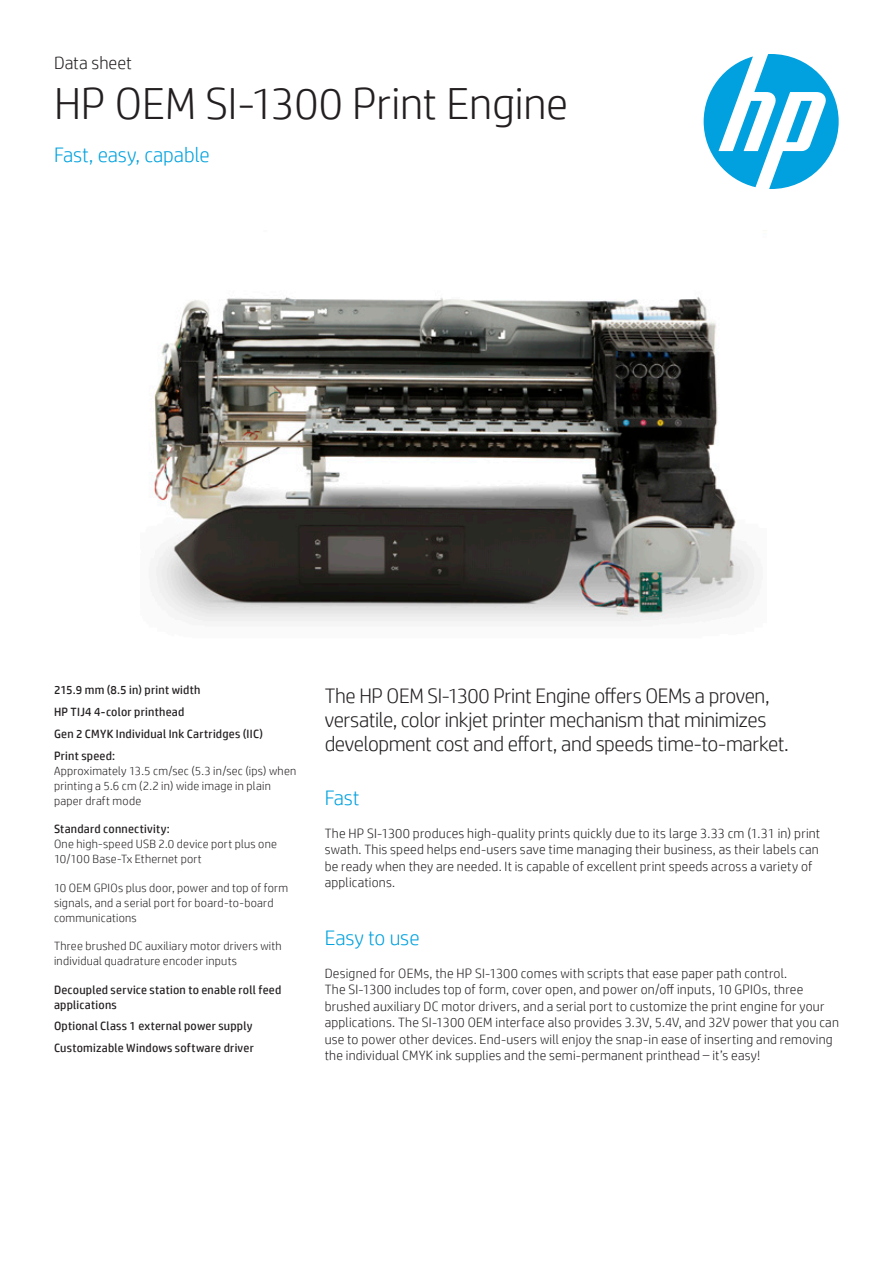
<style>
.page{position:relative;width:893px;height:1263px;background:#fff}
.page>*{position:absolute;margin:0;border:0;box-sizing:border-box;transform-origin:0 0}
.t1{font:300 45px "HP Simplified";letter-spacing:-.005em;color:#231f20}
.t2{font:300 21px/24px "HP Simplified";letter-spacing:-.02em;color:#231f20}
.t3{font:300 21px "HP Simplified";letter-spacing:-.005em;color:#00a1de}
.t4{font:300 18px "HP Simplified";color:#231f20}
.t5{font:300 13.5px/16.5px "HP Simplified";letter-spacing:.015em;color:#231f20}
.t6{font:300 12px/15px "HP Simplified";letter-spacing:.02em;color:#231f20}
.t7{font:12px/21.8px "HP Simplified";letter-spacing:.02em;color:#231f20}
</style>
<div class="page">
<svg style="left:704px;top:54px;width:135px;height:135px"></svg>
<img style="left:150px;top:297px;width:605px;height:325px">
<h3 class="t4" style="left:54px;top:51px;width:79px">Data sheet</h3>
<h1 class="t1" style="left:54px;top:74px;width:516px">HP OEM SI-1300 Print Engine</h1>
<h2 class="t3" style="left:54px;top:141px;width:157px">Fast, easy, capable</h2>
<p class="t7" style="left:54px;top:679px;width:211px">215.9 mm (8.5 in) print width<br>HP TIJ4 4-color printhead<br>Gen 2 CMYK Individual Ink Cartridges (IIC)<br>Print speed:</p>
<p class="t6" style="left:54px;top:763px;width:244px">Approximately 13.5 cm/sec (5.3 in/sec (ips) when printing a 5.6 cm (2.2 in) wide image in plain paper draft mode</p>
<p class="t7" style="left:54px;top:818px;width:117px">Standard connectivity:</p>
<p class="t6" style="left:54px;top:836px;width:224px">One high-speed USB 2.0 device port plus one<br>10/100 Base-Tx Ethernet port</p>
<p class="t6" style="left:54px;top:880px;width:236px">10 OEM GPIOs plus door, power and top of form signals, and a serial port for board-to-board communications</p>
<p class="t6" style="left:54px;top:938px;width:229px">Three brushed DC auxiliary motor drivers with individual quadrature encoder inputs</p>
<p class="t7" style="left:54px;top:982px;width:229px;line-height:15px">Decoupled service station to enable roll feed applications</p>
<p class="t7" style="left:54px;top:1015px;width:201px">Optional Class 1 external power supply<br>Customizable Windows software driver</p>
<h2 class="t2" style="left:325px;top:683px;width:466px">The HP OEM SI-1300 Print Engine offers OEMs a proven, versatile, color inkjet printer mechanism that minimizes development cost and effort, and speeds time-to-market.</h2>
<h2 class="t3" style="left:325px;top:784px;width:36px">Fast</h2>
<p class="t5" style="left:325px;top:824px;width:497px">The HP SI-1300 produces high-quality prints quickly due to its large 3.33 cm (1.31 in) print swath. This speed helps end-users save time managing their business, as their labels can be ready when they are needed. It is capable of excellent print speeds across a variety of applications.</p>
<h2 class="t3" style="left:325px;top:924px;width:96px">Easy to use</h2>
<p class="t5" style="left:325px;top:964px;width:516px">Designed for OEMs, the HP SI-1300 comes with scripts that ease paper path control.<br>The SI-1300 includes top of form, cover open, and power on/off inputs, 10 GPIOs, three brushed auxiliary DC motor drivers, and a serial port to customize the print engine for your applications. The SI-1300 OEM interface also provides 3.3V, 5.4V, and 32V power that you can use to power other devices. End-users will enjoy the snap-in ease of inserting and removing the individual CMYK ink supplies and the semi-permanent printhead – it’s easy!</p>
</div>
